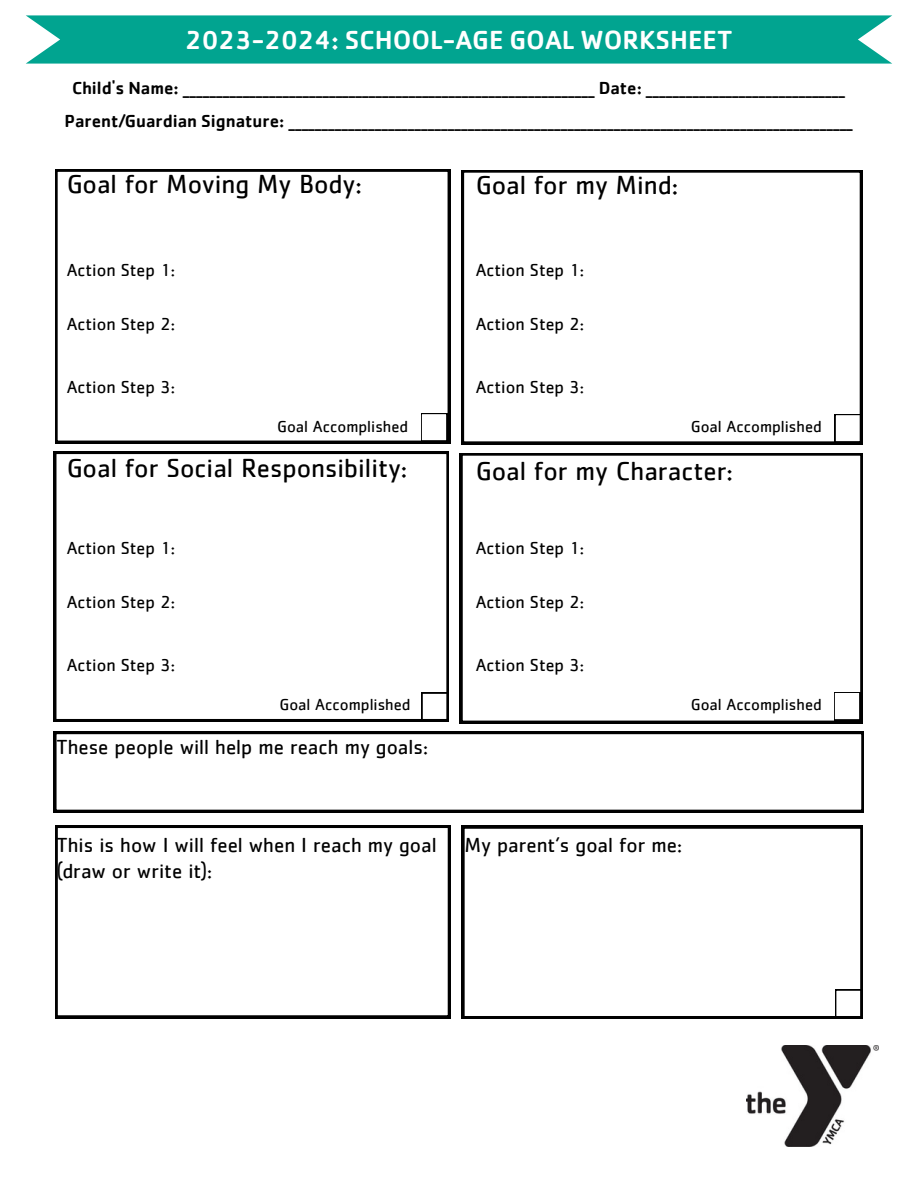
<style>
.page{position:relative;width:918px;height:1188px;background:#fff}
.page>*{position:absolute;margin:0;border:0;box-sizing:border-box;transform-origin:0 0}
.t1{font:27px "Cachet";color:#000}
.t2{font:500 27px "Cachet";color:#fff}
.t3{font:21px/25.8px "Cachet";color:#000}
.t4{font:500 18px "Cachet";color:#000}
.t5{font:18px "Cachet";color:#000}
.t6{font:16.5px "Cachet";color:#000}
</style>
<div class="page">
<svg style="left:26px;top:15px;width:866px;height:49px;background:#0fa996"></svg>
<img style="left:747px;top:1046px;width:131px;height:100px">
<div style="left:52px;top:166px;width:402px;height:281px;border:6px solid #000"></div>
<div style="left:458px;top:167px;width:408px;height:280px;border:6px solid #000"></div>
<div style="left:50px;top:448px;width:402px;height:277px;border:6px solid #000"></div>
<div style="left:457px;top:450px;width:409px;height:277px;border:6px solid #000"></div>
<div style="left:51px;top:728px;width:816px;height:88px;border:6px solid #000"></div>
<div style="left:52px;top:822px;width:402px;height:199px;border:6px solid #000"></div>
<div style="left:459px;top:823px;width:407px;height:199px;border:6px solid #000"></div>
<div style="left:420px;top:412px;width:28px;height:31px;border:2px solid #000"></div>
<div style="left:834px;top:413px;width:28px;height:31px;border:2px solid #000"></div>
<div style="left:421px;top:692px;width:28px;height:30px;border:2px solid #000"></div>
<div style="left:833px;top:691px;width:28px;height:30px;border:2px solid #000"></div>
<div style="left:834px;top:989px;width:29px;height:30px;border:2px solid #000"></div>
<p class="t2" style="left:185px;top:22px;width:549px">2023-2024: SCHOOL-AGE GOAL WORKSHEET</p>
<p class="t4" style="left:72px;top:76px;width:774px">Child's Name: ______________________________________________________________ Date: ______________________________</p>
<p class="t4" style="left:65px;top:110px;width:790px">Parent/Guardian Signature: _____________________________________________________________________________________</p>
<p class="t1" style="left:67px;top:171px;width:297px">Goal for Moving My Body:</p>
<p class="t1" style="left:476px;top:173px;width:204px">Goal for my Mind:</p>
<p class="t5" style="left:67px;top:262px;width:110px">Action Step 1:</p>
<p class="t5" style="left:67px;top:316px;width:110px">Action Step 2:</p>
<p class="t5" style="left:67px;top:379px;width:110px">Action Step 3:</p>
<p class="t5" style="left:476px;top:262px;width:110px">Action Step 1:</p>
<p class="t5" style="left:476px;top:316px;width:110px">Action Step 2:</p>
<p class="t5" style="left:476px;top:379px;width:110px">Action Step 3:</p>
<p class="t6" style="left:277px;top:419px;width:132px">Goal Accomplished</p>
<p class="t6" style="left:691px;top:419px;width:132px">Goal Accomplished</p>
<p class="t1" style="left:67px;top:456px;width:342px">Goal for Social Responsibility:</p>
<p class="t1" style="left:476px;top:459px;width:259px">Goal for my Character:</p>
<p class="t5" style="left:67px;top:539px;width:110px">Action Step 1:</p>
<p class="t5" style="left:67px;top:593px;width:110px">Action Step 2:</p>
<p class="t5" style="left:67px;top:656px;width:110px">Action Step 3:</p>
<p class="t5" style="left:476px;top:539px;width:110px">Action Step 1:</p>
<p class="t5" style="left:476px;top:593px;width:110px">Action Step 2:</p>
<p class="t5" style="left:476px;top:656px;width:110px">Action Step 3:</p>
<p class="t6" style="left:280px;top:697px;width:132px">Goal Accomplished</p>
<p class="t6" style="left:691px;top:697px;width:132px">Goal Accomplished</p>
<p class="t3" style="left:56px;top:735px;width:373px">These people will help me reach my goals:</p>
<p class="t3" style="left:56px;top:833px;width:382px">This is how I will feel when I reach my goal (draw or write it):</p>
<p class="t3" style="left:464px;top:833px;width:219px">My parent’s goal for me:</p>
</div>
